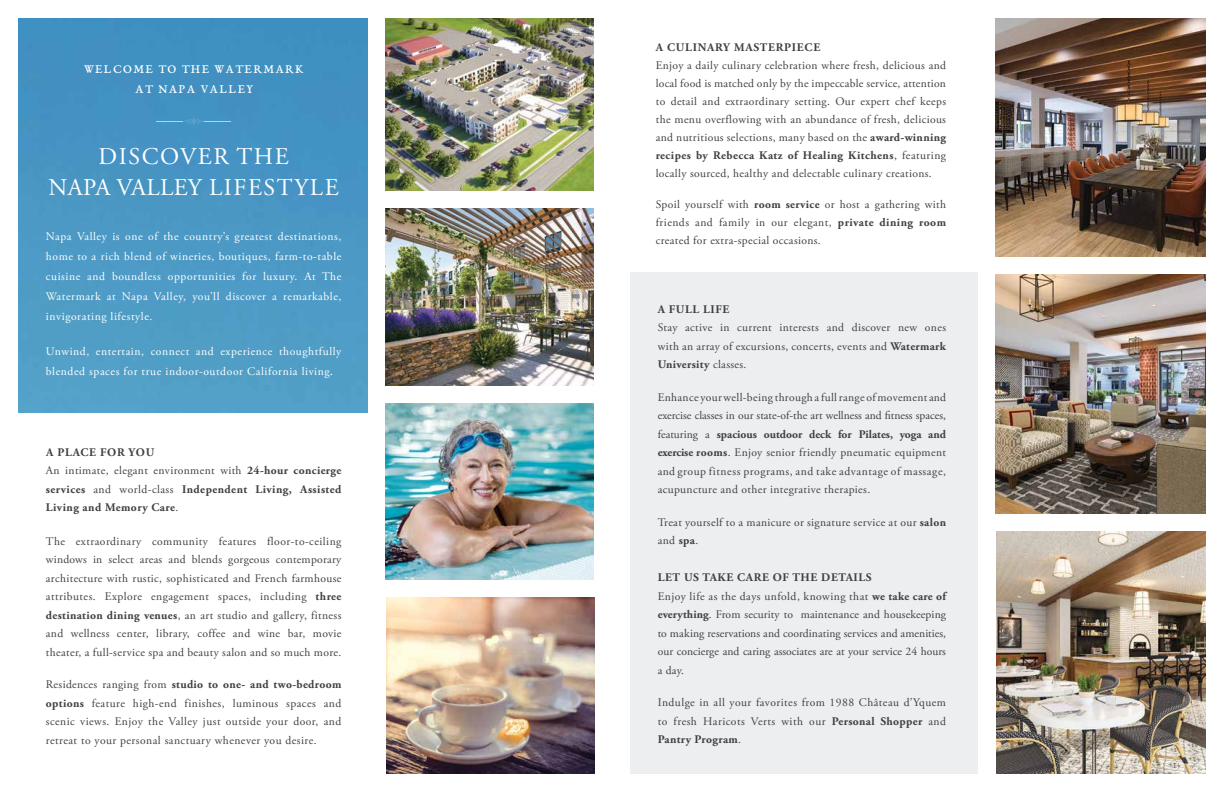
<style>
.page{position:relative;width:1224px;height:792px;background:#fff}
.page>*{position:absolute;margin:0;border:0;box-sizing:border-box;transform-origin:0 0}
.t1{font:24px/31px "Adobe Garamond Pro";letter-spacing:.065em;color:#fff;text-align:center}
.t2{font:13px/20px "EB Garamond SC08";letter-spacing:.11em;color:#fff;text-align:center}
.t3{font:11.6px/18.5px "Adobe Garamond Pro";letter-spacing:.03em;color:#414042;text-align:justify}
.t4{font:11.6px/19.9px "Adobe Garamond Pro";letter-spacing:.05em;color:#fff;text-align:justify}
.t5{font:11.6px/18.5px "Adobe Garamond Pro";letter-spacing:.01em;color:#414042}
.t6{font:700 11.6px/18.5px "Adobe Garamond Pro";letter-spacing:.04em;color:#414042}
.t7{font:700 11.6px "Adobe Garamond Pro";letter-spacing:.065em;color:#414042}
.s1{font-style:italic;font-size:14px}
.s2{font-weight:400}
.s3{font-weight:700}
</style>
<div class="page">
<img style="left:385px;top:209px;width:209px;height:176px">
<img style="left:387px;top:598px;width:208px;height:176px">
<img style="left:385px;top:403px;width:209px;height:177px">
<img style="left:18px;top:18px;width:349px;height:395px">
<div style="left:630px;top:273px;width:348px;height:501px;background:#eceeef"></div>
<img style="left:385px;top:18px;width:209px;height:173px">
<svg style="left:156px;top:117px;width:75px;height:9px"></svg>
<img style="left:996px;top:18px;width:210px;height:239px">
<img style="left:996px;top:275px;width:210px;height:238px">
<img style="left:996px;top:531px;width:210px;height:243px">
<p class="t2" style="left:84px;top:59px;width:221px">WELCOME TO THE WATERMARK<br>AT NAPA VALLEY</p>
<h1 class="t1" style="left:49px;top:142px;width:292px">DISCOVER THE<br>NAPA VALLEY LIFESTYLE</h1>
<p class="t4" style="left:46px;top:227px;width:297px">Napa Valley is one of the country’s greatest destinations, home to a rich blend of wineries, boutiques, farm-to-table cuisine and boundless opportunities for luxury. At The Watermark at Napa Valley, you’ll discover a remarkable, invigorating lifestyle.</p>
<p class="t4" style="left:46px;top:341px;width:297px">Unwind, entertain, connect and experience thoughtfully blended spaces for true indoor-outdoor California living<span class="s1">.</span></p>
<p class="t6" style="left:46px;top:443px;width:297px">A PLACE FOR YOU<br><span class="s2">An intimate, elegant environment with</span> 24-hour concierge services <span class="s2">and world-class</span> Independent Living, Assisted Living and Memory Care<span class="s2">.</span></p>
<p class="t3" style="left:46px;top:532px;width:297px">The extraordinary community features floor-to-ceiling windows in select areas and blends gorgeous contemporary architecture with rustic, sophisticated and French farmhouse attributes. Explore engagement spaces, including <span class="s3">three destination dining venues</span>, an art studio and gallery, fitness and wellness center, library, coffee and wine bar, movie theater, a full-service spa and beauty salon and so much more.</p>
<p class="t3" style="left:46px;top:676px;width:297px">Residences ranging from <span class="s3">studio to one- and two-bedroom options</span> feature high-end finishes, luminous spaces and scenic views. Enjoy the Valley just outside your door, and retreat to your personal sanctuary whenever you desire.</p>
<p class="t7" style="left:656px;top:41px;width:166px">A CULINARY MASTERPIECE</p>
<p class="t3" style="left:656px;top:57px;width:292px;line-height:18px">Enjoy a daily culinary celebration where fresh, delicious and local food is matched only by the impeccable service, attention to detail and extraordinary setting. Our expert chef keeps the menu overflowing with an abundance of fresh, delicious and nutritious selections, many based on the <span class="s3">award-winning recipes by Rebecca Katz of Healing Kitchens</span>, featuring locally sourced, healthy and delectable culinary creations.</p>
<p class="t3" style="left:656px;top:196px;width:292px;line-height:18px">Spoil yourself with <span class="s3">room service</span> or host a gathering with friends and family in our elegant, <span class="s3">private dining room </span>created for extra-special occasions.</p>
<p class="t6" style="left:658px;top:300px;width:73px">A FULL LIFE</p>
<p class="t3" style="left:658px;top:318px;width:290px">Stay active in current interests and discover new ones with an array of excursions, concerts, events and <span class="s3">Watermark University</span> classes.</p>
<p class="t3" style="left:658px;top:388px;width:290px">Enhance your well-being through a full range of movement and exercise classes in our state-of-the art wellness and fitness spaces, featuring a <span class="s3">spacious outdoor deck for Pilates, yoga and exercise rooms</span>. Enjoy senior friendly pneumatic equipment and group fitness programs, and take advantage of massage, acupuncture and other integrative therapies.</p>
<p class="t3" style="left:658px;top:513px;width:290px">Treat yourself to a manicure or signature service at our <span class="s3">salon </span>and <span class="s3">spa</span>.</p>
<p class="t5" style="left:658px;top:568px;width:290px"><span class="s3">LET US TAKE CARE OF THE DETAILS<br></span>Enjoy life as the days unfold, knowing that <span class="s3">we take care of everything</span>. From security to maintenance and housekeeping to making reservations and coordinating services and amenities, our concierge and caring associates are at your service 24 hours a day.</p>
<p class="t3" style="left:658px;top:693px;width:290px">Indulge in all your favorites from 1988 Château d’Yquem to fresh Haricots Verts with our <span class="s3">Personal Shopper</span> and <span class="s3">Pantry Program</span>.</p>
</div>
